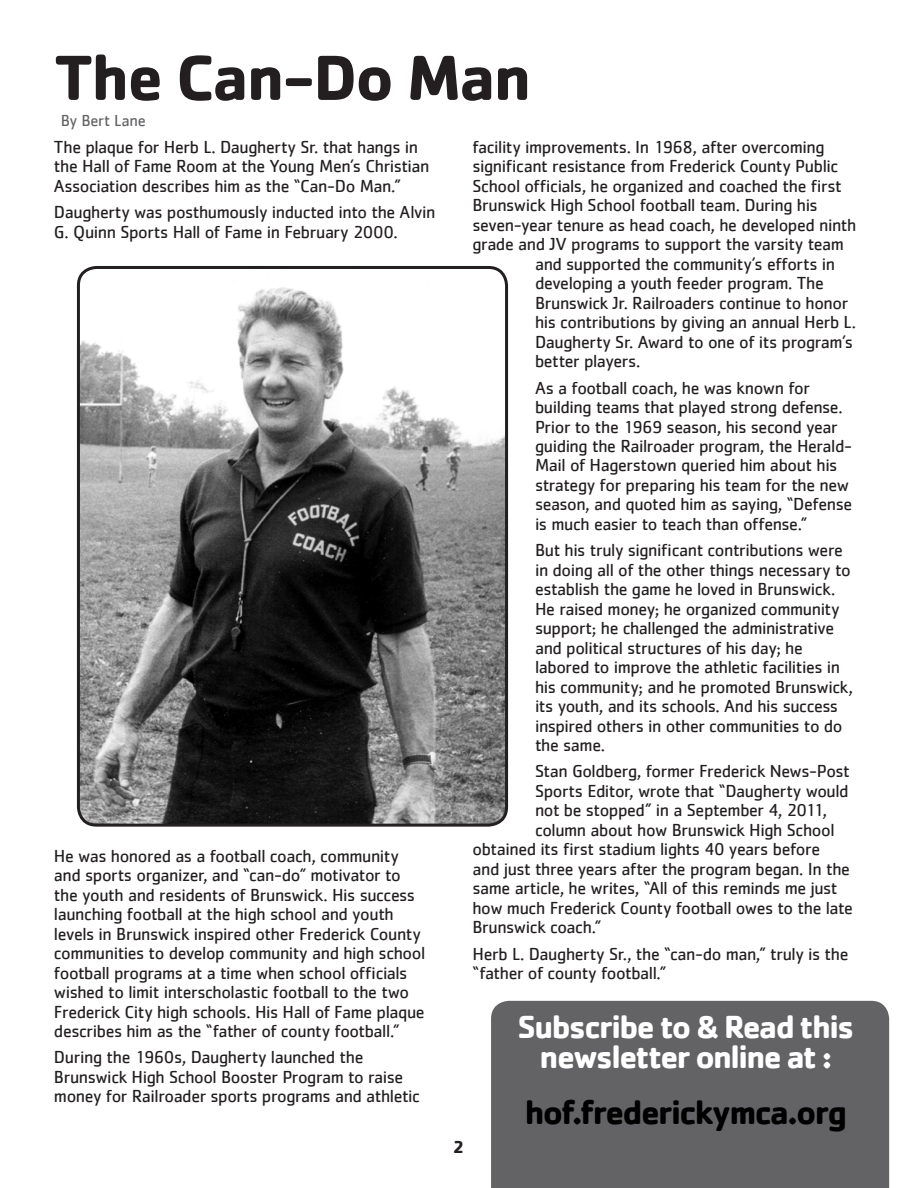
<style>
.page{position:relative;width:918px;height:1188px;background:#fff}
.page>*{position:absolute;margin:0;border:0;box-sizing:border-box;transform-origin:0 0}
.t1{font:700 66px "Cachet";letter-spacing:-.03em;color:#231f20}
.t2{font:700 34.5px "Cachet";letter-spacing:-.05em;color:#000}
.t3{font:700 33px/30px "Cachet";letter-spacing:-.05em;color:#fff;text-align:center}
.t4{font:18px/19.5px "Cachet";letter-spacing:-.025em;color:#231f20}
.t5{font:700 18px "Cachet";color:#231f20}
.t6{font:16.5px "Cachet";letter-spacing:-.015em;color:#636366}
</style>
<div class="page">
<img style="left:78px;top:267px;width:429px;height:556px">
<div style="left:77px;top:266px;width:431px;height:561px;border:3px solid #231f20;border-radius:18px"></div>
<div style="left:491px;top:1001px;width:398px;height:187px;background:#636366"></div>
<p class="t1" style="left:54px;top:35px;width:479px">The Can-Do Man</p>
<p class="t6" style="left:61px;top:111px;width:87px">By Bert Lane</p>
<p class="t4" style="left:54px;top:137px;width:377px">The plaque for Herb L. Daugherty Sr. that hangs in the Hall of Fame Room at the Young Men’s Christian<br>Association describes him as the “Can-Do Man.”</p>
<p class="t4" style="left:54px;top:202px;width:383px">Daugherty was posthumously inducted into the Alvin<br>G. Quinn Sports Hall of Fame in February 2000.</p>
<p class="t4" style="left:54px;top:846px;width:373px">He was honored as a football coach, community and sports organizer, and “can-do” motivator to the youth and residents of Brunswick. His success launching football at the high school and youth levels in Brunswick inspired other Frederick County communities to develop community and high school football programs at a time when school officials wished to limit interscholastic football to the two Frederick City high schools. His Hall of Fame plaque describes him as the “father of county football.”</p>
<p class="t4" style="left:54px;top:1047px;width:368px">During the 1960s, Daugherty launched the<br>Brunswick High School Booster Program to raise money for Railroader sports programs and athletic</p>
<p class="t4" style="left:472px;top:137px;width:354px">facility improvements. In 1968, after overcoming</p>
<p class="t4" style="left:472px;top:156px;width:367px">significant resistance from Frederick County Public</p>
<p class="t4" style="left:472px;top:176px;width:371px">School officials, he organized and coached the first</p>
<p class="t4" style="left:472px;top:195px;width:347px">Brunswick High School football team. During his</p>
<p class="t4" style="left:472px;top:215px;width:385px">seven-year tenure as head coach, he developed ninth</p>
<p class="t4" style="left:472px;top:234px;width:373px">grade and JV programs to support the varsity team</p>
<p class="t4" style="left:535px;top:254px;width:302px">and supported the community’s efforts in</p>
<p class="t4" style="left:535px;top:273px;width:290px">developing a youth feeder program. The</p>
<p class="t4" style="left:535px;top:293px;width:315px">Brunswick Jr. Railroaders continue to honor</p>
<p class="t4" style="left:535px;top:312px;width:323px">his contributions by giving an annual Herb L.</p>
<p class="t4" style="left:535px;top:332px;width:320px">Daugherty Sr. Award to one of its program’s</p>
<p class="t4" style="left:535px;top:351px;width:107px">better players.</p>
<p class="t4" style="left:535px;top:377px;width:319px">As a football coach, he was known for building teams that played strong defense.<br>Prior to the 1969 season, his second year guiding the Railroader program, the Herald-Mail of Hagerstown queried him about his strategy for preparing his team for the new season, and quoted him as saying, “Defense is much easier to teach than offense.”</p>
<p class="t4" style="left:535px;top:540px;width:319px">But his truly significant contributions were in doing all of the other things necessary to establish the game he loved in Brunswick.<br>He raised money; he organized community support; he challenged the administrative and political structures of his day; he labored to improve the athletic facilities in his community; and he promoted Brunswick, its youth, and its schools. And his success inspired others in other communities to do the same.</p>
<p class="t4" style="left:535px;top:761px;width:316px">Stan Goldberg, former Frederick News-Post</p>
<p class="t4" style="left:535px;top:781px;width:315px">Sports Editor, wrote that “Daugherty would</p>
<p class="t4" style="left:535px;top:800px;width:294px">not be stopped” in a September 4, 2011,</p>
<p class="t4" style="left:535px;top:820px;width:301px">column about how Brunswick High School</p>
<p class="t4" style="left:472px;top:839px;width:349px">obtained its first stadium lights 40 years before</p>
<p class="t4" style="left:472px;top:859px;width:379px">and just three years after the program began. In the</p>
<p class="t4" style="left:472px;top:878px;width:367px">same article, he writes, “All of this reminds me just</p>
<p class="t4" style="left:472px;top:898px;width:382px">how much Frederick County football owes to the late</p>
<p class="t4" style="left:472px;top:917px;width:130px">Brunswick coach.”</p>
<p class="t4" style="left:472px;top:944px;width:378px">Herb L. Daugherty Sr., the “can-do man,” truly is the “father of county football.”</p>
<p class="t5" style="left:453px;top:1135px;width:13px">2</p>
<p class="t3" style="left:518px;top:1010px;width:338px">Subscribe to &amp; Read this newsletter online at :</p>
<p class="t2" style="left:525px;top:1090px;width:324px">hof.frederickymca.org</p>
</div>
